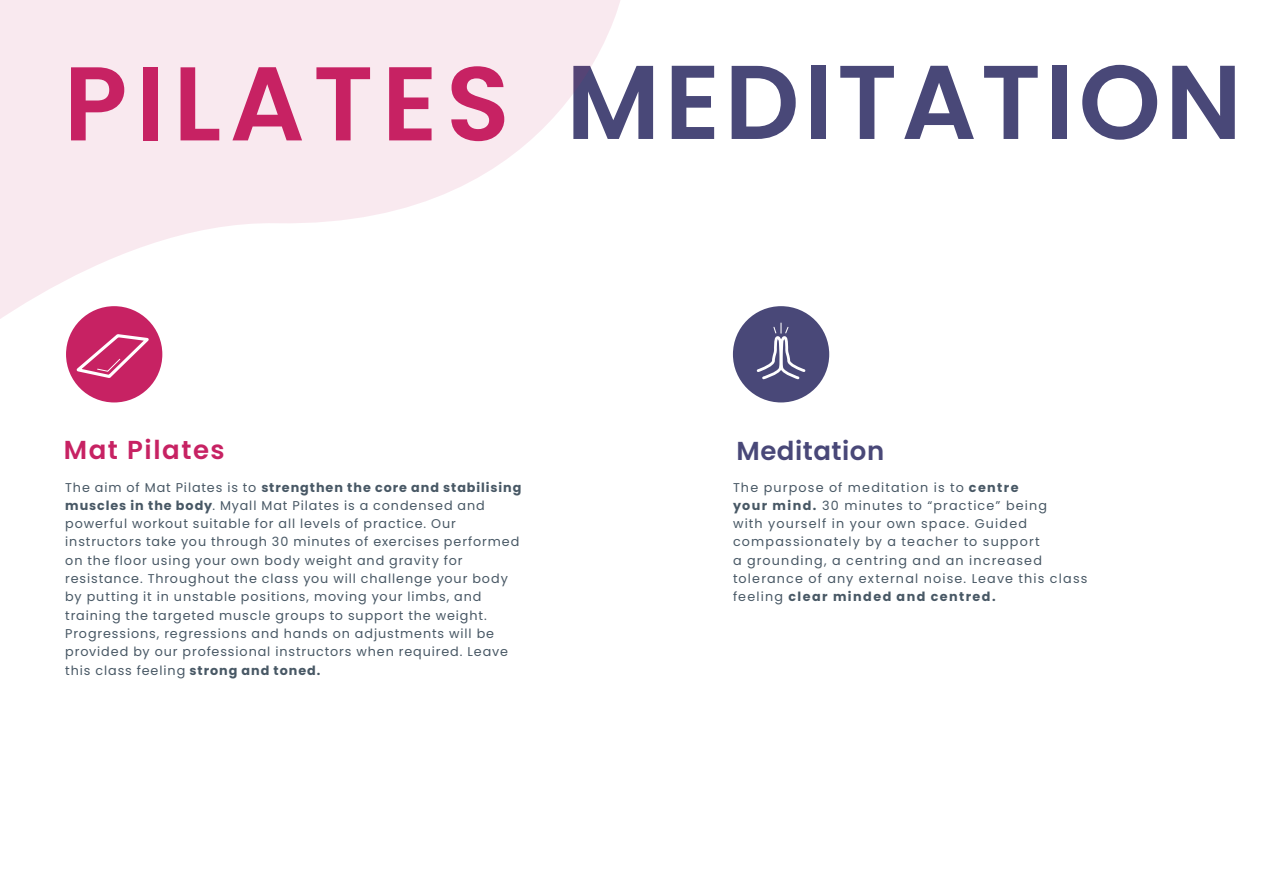
<style>
.page{position:relative;width:1263px;height:893px;background:#fff}
.page>*{position:absolute;margin:0;border:0;box-sizing:border-box;transform-origin:0 0}
.t1{font:600 104.7px "Poppins";letter-spacing:.04em;color:#494878}
.t2{font:600 104.7px "Poppins";letter-spacing:.08em;color:#c72263}
.t3{font:600 25.95px "Poppins";letter-spacing:.06em;color:#c72263}
.t4{font:600 25.95px "Poppins";letter-spacing:.02em;color:#494878}
.t5{font:12.75px/18.3px "Poppins";letter-spacing:.075em;color:#485865}
.s1{font-weight:700}
</style>
<div class="page">
<div style="left:66px;top:306px;width:96px;height:96px;background:#c72263;border-radius:50%"></div>
<svg style="left:77px;top:371px;width:40px;height:7px"></svg>
<div style="left:733px;top:306px;width:96px;height:96px;background:#494878;border-radius:50%"></div>
<svg style="left:756px;top:323px;width:50px;height:57px"></svg>
<svg style="left:0;top:0;width:620px;height:371px;fill:#f9e9ef"></svg>
<h1 class="t2" style="left:64px;top:43px;width:447px">PILATES</h1>
<h1 class="t1" style="left:566px;top:42px;width:677px">MEDITATION</h1>
<h2 class="t3" style="left:64px;top:435px;width:162px">Mat Pilates</h2>
<p class="t5" style="left:65px;top:478px;width:458px">The aim of Mat Pilates is to <span class="s1">strengthen the core and stabilising muscles in the body</span>. Myall Mat Pilates is a condensed and powerful workout suitable for all levels of practice. Our instructors take you through 30 minutes of exercises performed on the floor using your own body weight and gravity for resistance. Throughout the class you will challenge your body by putting it in unstable positions, moving your limbs, and training the targeted muscle groups to support the weight.<br>Progressions, regressions and hands on adjustments will be provided by our professional instructors when required. Leave this class feeling <span class="s1">strong and toned.</span></p>
<h2 class="t4" style="left:736px;top:436px;width:149px">Meditation</h2>
<p class="t5" style="left:733px;top:478px;width:356px">The purpose of meditation is to <span class="s1">centre<br>your mind.</span> 30 minutes to “practice” being<br>with yourself in your own space. Guided compassionately by a teacher to support<br>a grounding, a centring and an increased tolerance of any external noise. Leave this class feeling <span class="s1">clear minded and centred.</span></p>
</div>
